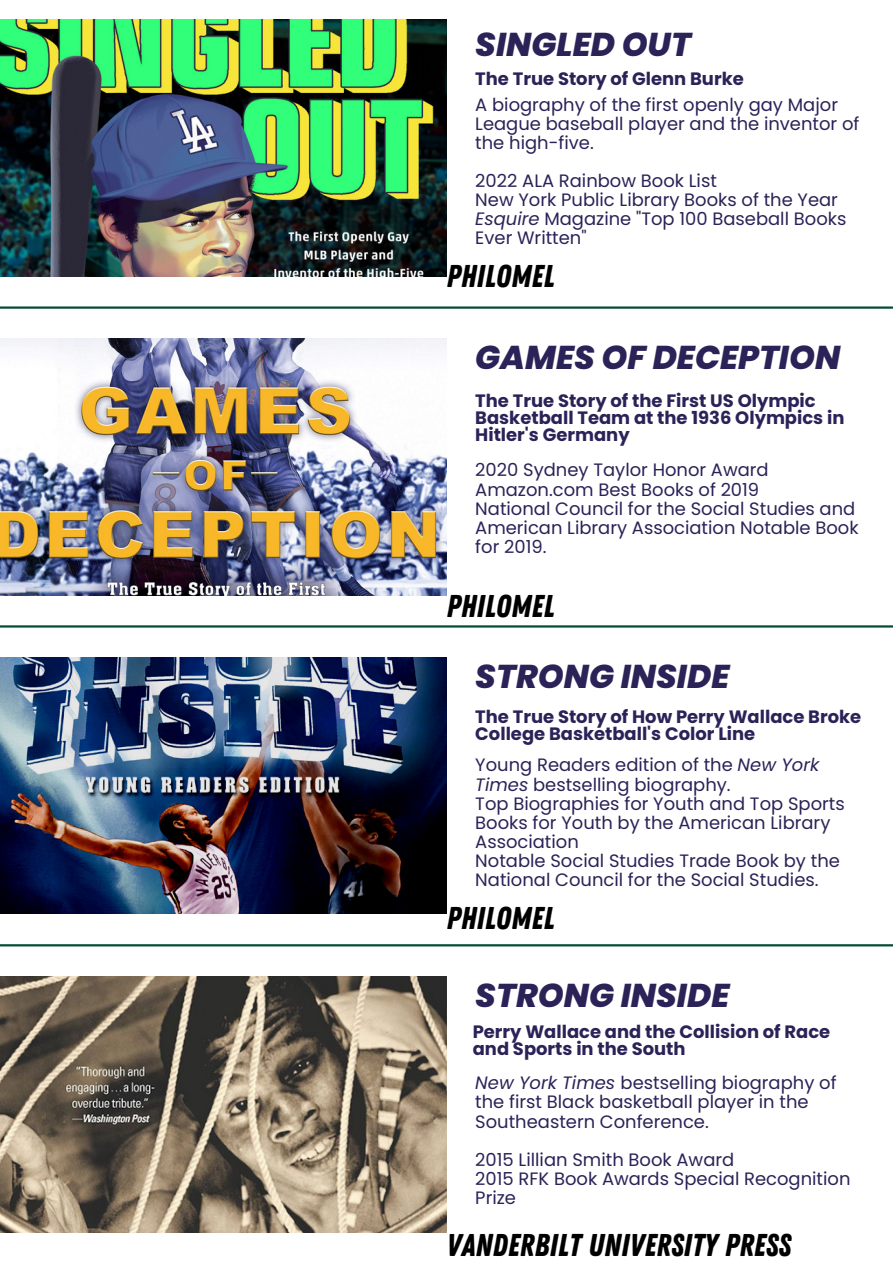
<style>
.page{position:relative;width:893px;height:1264px;background:#fff}
.page>*{position:absolute;margin:0;border:0;box-sizing:border-box;transform-origin:0 0}
.t1{font:italic 800 33px "Poppins";color:#2b2358}
.t2{font:31.5px "Zing Rust Base";color:#000}
.t3{font:17.85px/19px "Poppins";color:#2b2358}
.t4{font:700 17.85px/16.8px "Poppins";color:#2b2358}
.s1{font-style:italic}
</style>
<div class="page">
<img style="left:0;top:20px;width:446px;height:256px">
<img style="left:0;top:657px;width:446px;height:256px">
<img style="left:0;top:338px;width:446px;height:257px">
<img style="left:0;top:976px;width:446px;height:256px">
<hr style="left:0;top:306px;width:892px;height:3px;background:#044c34">
<hr style="left:0;top:625px;width:892px;height:2px;background:#044c34">
<hr style="left:0;top:944px;width:892px;height:2px;background:#044c34">
<h1 class="t1" style="left:475px;top:21px;width:217px">SINGLED OUT</h1>
<p class="t4" style="left:475px;top:71px;width:270px">The True Story of Glenn Burke</p>
<p class="t3" style="left:475px;top:95px;width:385px">A biography of the first openly gay Major<br>League baseball player and the inventor of the high-five.</p>
<p class="t3" style="left:475px;top:171px;width:372px">2022 ALA Rainbow Book List<br>New York Public Library Books of the Year<br><span class="s1">Esquire</span> Magazine "Top 100 Baseball Books<br>Ever Written"</p>
<h2 class="t2" style="left:446px;top:258px;width:110px">PHILOMEL</h2>
<h1 class="t1" style="left:475px;top:334px;width:366px">GAMES OF DECEPTION</h1>
<p class="t4" style="left:475px;top:392px;width:370px">The True Story of the First US Olympic<br>Basketball Team at the 1936 Olympics in<br>Hitler's Germany</p>
<p class="t3" style="left:475px;top:460px;width:385px">2020 Sydney Taylor Honor Award<br>Amazon.com Best Books of 2019<br>National Council for the Social Studies and<br>American Library Association Notable Book for 2019.</p>
<h2 class="t2" style="left:446px;top:587px;width:110px">PHILOMEL</h2>
<h1 class="t1" style="left:475px;top:653px;width:255px">STRONG INSIDE</h1>
<p class="t4" style="left:475px;top:708px;width:387px">The True Story of How Perry Wallace Broke<br>College Basketball's Color Line</p>
<p class="t3" style="left:475px;top:755px;width:371px">Young Readers edition of the <span class="s1">New York Times</span> bestselling biography.<br>Top Biographies for Youth and Top Sports Books for Youth by the American Library Association<br>Notable Social Studies Trade Book by the National Council for the Social Studies.</p>
<h2 class="t2" style="left:446px;top:899px;width:110px">PHILOMEL</h2>
<h1 class="t1" style="left:475px;top:972px;width:255px">STRONG INSIDE</h1>
<p class="t4" style="left:472px;top:1023px;width:359px">Perry Wallace and the Collision of Race and Sports in the South</p>
<p class="t3" style="left:475px;top:1073px;width:363px"><span class="s1">New York Times</span> bestselling biography of the first Black basketball player in the<br>Southeastern Conference.</p>
<p class="t3" style="left:475px;top:1149px;width:376px">2015 Lillian Smith Book Award<br>2015 RFK Book Awards Special Recognition<br>Prize</p>
<h2 class="t2" style="left:446px;top:1226px;width:346px">VANDERBILT UNIVERSITY PRESS</h2>
</div>
